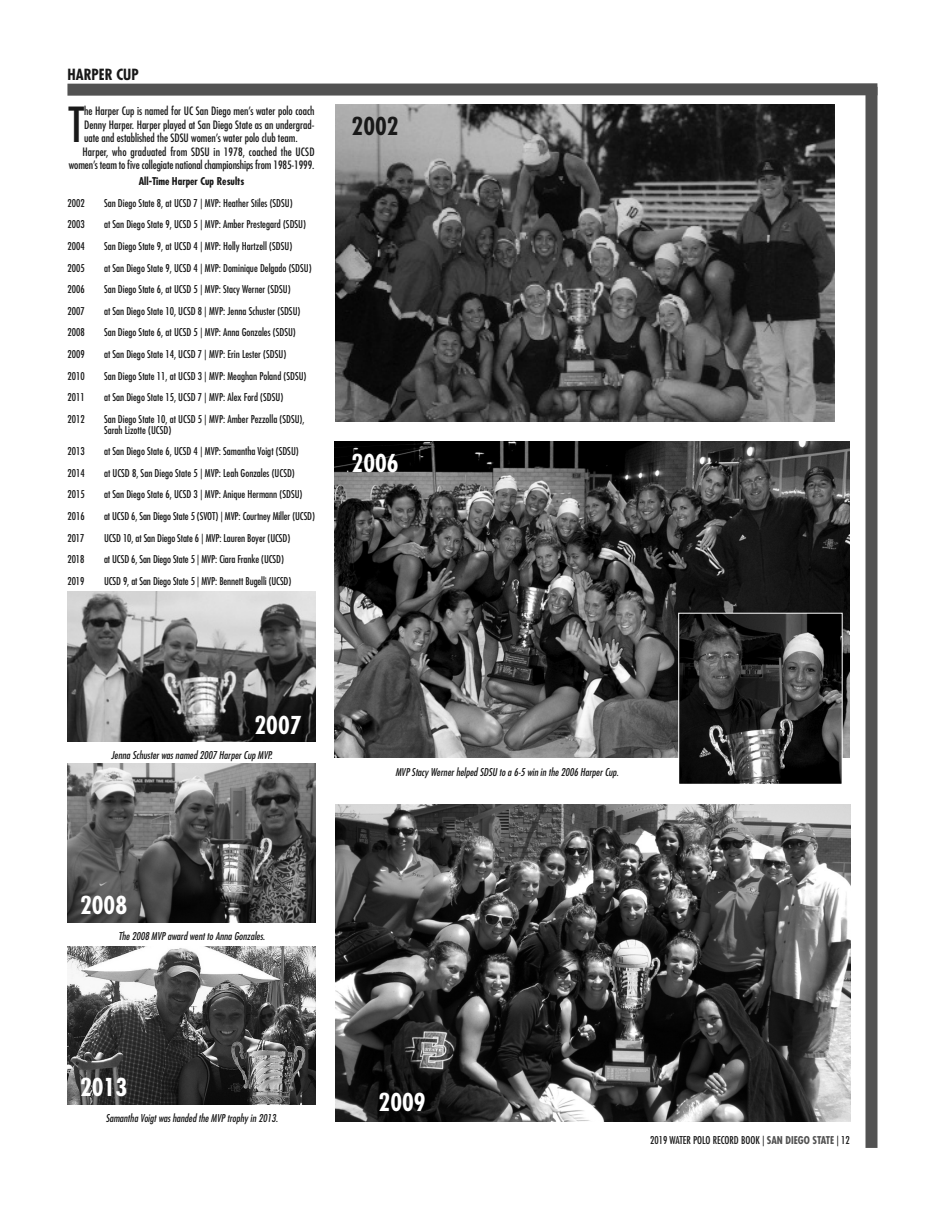
<style>
.page{position:relative;width:945px;height:1215px;background:#fff}
.page>*{position:absolute;margin:0;border:0;box-sizing:border-box;transform-origin:0 0}
.t1{font:condensed 46.95px "Futura Std";color:#191919}
.t2{font:700 condensed 24px "Futura Std";color:#fff}
.t3{font:700 condensed 24px "Futura Std";color:#191919}
.t4{font:700 condensed 15px "Futura Std";color:#191919}
.t5{font:condensed 11.25px "Futura Std";color:#191919}
.t6{font:condensed 10.5px/10.8px "Futura Std";color:#191919}
.t7{font:italic condensed 10.5px "Futura Std";color:#191919}
.t8{font:700 condensed 10.5px "Futura Std";color:#191919}
.s1{font-weight:700;color:#525252}
</style>
<div class="page">
<div style="left:67px;top:83px;width:810px;height:13px;background:#525252"></div>
<div style="left:866px;top:87px;width:12px;height:1061px;background:#525252"></div>
<img style="left:335px;top:104px;width:500px;height:317px">
<img style="left:334px;top:441px;width:516px;height:317px">
<img style="left:680px;top:615px;width:161px;height:168px">
<div style="left:678px;top:613px;width:165px;height:172px;border:1px solid #fff"></div>
<img style="left:335px;top:804px;width:515px;height:317px">
<img style="left:67px;top:764px;width:249px;height:158px">
<img style="left:67px;top:591px;width:249px;height:150px">
<img style="left:67px;top:946px;width:249px;height:158px">
<h3 class="t4" style="left:67px;top:68px;width:73px">HARPER CUP</h3>
<h1 class="t1" style="left:69px;top:103px;width:17px">T</h1>
<p class="t5" style="left:84px;top:106px;width:232px">he Harper Cup is named for UC San Diego men’s water polo coach</p>
<p class="t5" style="left:84px;top:119px;width:232px">Denny Harper. Harper played at San Diego State as an undergrad-</p>
<p class="t5" style="left:84px;top:133px;width:215px">uate and established the SDSU women’s water polo club team.</p>
<p class="t5" style="left:82px;top:146px;width:234px">Harper, who graduated from SDSU in 1978, coached the UCSD</p>
<p class="t5" style="left:69px;top:160px;width:247px">women’s team to five collegiate national championships from 1985-1999.</p>
<p class="t8" style="left:139px;top:177px;width:107px">All-Time Harper Cup Results</p>
<p class="t6" style="left:67px;top:198px;width:19px">2002</p>
<p class="t6" style="left:104px;top:198px;width:190px">San Diego State 8, at UCSD 7 | MVP: Heather Stiles (SDSU)</p>
<p class="t6" style="left:67px;top:220px;width:19px">2003</p>
<p class="t6" style="left:104px;top:220px;width:204px">at San Diego State 9, UCSD 5 | MVP: Amber Prestegard (SDSU)</p>
<p class="t6" style="left:67px;top:241px;width:19px">2004</p>
<p class="t6" style="left:104px;top:241px;width:190px">San Diego State 9, at UCSD 4 | MVP: Holly Hartzell (SDSU)</p>
<p class="t6" style="left:67px;top:263px;width:19px">2005</p>
<p class="t6" style="left:104px;top:263px;width:209px">at San Diego State 9, UCSD 4 | MVP: Dominique Delgado (SDSU)</p>
<p class="t6" style="left:67px;top:285px;width:19px">2006</p>
<p class="t6" style="left:104px;top:285px;width:188px">San Diego State 6, at UCSD 5 | MVP: Stacy Werner (SDSU)</p>
<p class="t6" style="left:67px;top:306px;width:19px">2007</p>
<p class="t6" style="left:104px;top:306px;width:198px">at San Diego State 10, UCSD 8 | MVP: Jenna Schuster (SDSU)</p>
<p class="t6" style="left:67px;top:328px;width:19px">2008</p>
<p class="t6" style="left:104px;top:328px;width:193px">San Diego State 6, at UCSD 5 | MVP: Anna Gonzales (SDSU)</p>
<p class="t6" style="left:67px;top:349px;width:19px">2009</p>
<p class="t6" style="left:104px;top:349px;width:184px">at San Diego State 14, UCSD 7 | MVP: Erin Lester (SDSU)</p>
<p class="t6" style="left:67px;top:371px;width:19px">2010</p>
<p class="t6" style="left:104px;top:371px;width:204px">San Diego State 11, at UCSD 3 | MVP: Meaghan Poland (SDSU)</p>
<p class="t6" style="left:67px;top:393px;width:19px">2011</p>
<p class="t6" style="left:104px;top:393px;width:181px">at San Diego State 15, UCSD 7 | MVP: Alex Ford (SDSU)</p>
<p class="t6" style="left:67px;top:414px;width:19px">2012</p>
<p class="t6" style="left:104px;top:414px;width:202px">San Diego State 10, at UCSD 5 | MVP: Amber Pezzolla (SDSU),<br>Sarah Lizotte (UCSD)</p>
<p class="t6" style="left:67px;top:447px;width:19px">2013</p>
<p class="t6" style="left:104px;top:447px;width:196px">at San Diego State 6, UCSD 4 | MVP: Samantha Voigt (SDSU)</p>
<p class="t6" style="left:67px;top:468px;width:19px">2014</p>
<p class="t6" style="left:104px;top:468px;width:192px">at UCSD 8, San Diego State 5 | MVP: Leah Gonzales (UCSD)</p>
<p class="t6" style="left:67px;top:490px;width:19px">2015</p>
<p class="t6" style="left:104px;top:490px;width:200px">at San Diego State 6, UCSD 3 | MVP: Anique Hermann (SDSU)</p>
<p class="t6" style="left:67px;top:511px;width:19px">2016</p>
<p class="t6" style="left:104px;top:511px;width:212px">at UCSD 6, San Diego State 5 (SVOT) | MVP: Courtney Miller (UCSD)</p>
<p class="t6" style="left:67px;top:533px;width:18px">2017</p>
<p class="t6" style="left:104px;top:533px;width:188px">UCSD 10, at San Diego State 6 | MVP: Lauren Boyer (UCSD)</p>
<p class="t6" style="left:67px;top:555px;width:18px">2018</p>
<p class="t6" style="left:104px;top:555px;width:181px">at UCSD 6, San Diego State 5 | MVP: Ciara Franke (UCSD)</p>
<p class="t6" style="left:67px;top:576px;width:18px">2019</p>
<p class="t6" style="left:104px;top:576px;width:189px">UCSD 9, at San Diego State 5 | MVP: Bennett Bugelli (UCSD)</p>
<h2 class="t3" style="left:352px;top:116px;width:49px">2002</h2>
<h2 class="t2" style="left:352px;top:452px;width:49px">2006</h2>
<h2 class="t2" style="left:255px;top:715px;width:49px">2007</h2>
<p class="t7" style="left:111px;top:750px;width:163px">Jenna Schuster was named 2007 Harper Cup MVP.</p>
<h2 class="t2" style="left:80px;top:895px;width:49px">2008</h2>
<p class="t7" style="left:118px;top:931px;width:148px">The 2008 MVP award went to Anna Gonzales.</p>
<p class="t7" style="left:395px;top:768px;width:225px">MVP Stacy Werner helped SDSU to a 6-5 win in the 2006 Harper Cup.</p>
<h2 class="t2" style="left:80px;top:1077px;width:49px">2013</h2>
<p class="t7" style="left:106px;top:1113px;width:174px">Samantha Voigt was handed the MVP trophy in 2013.</p>
<h2 class="t2" style="left:379px;top:1091px;width:49px">2009</h2>
<p class="t6" style="left:650px;top:1136px;width:201px">2019 WATER POLO RECORD BOOK | <span class="s1">SAN DIEGO STATE</span> | 12</p>
</div>
